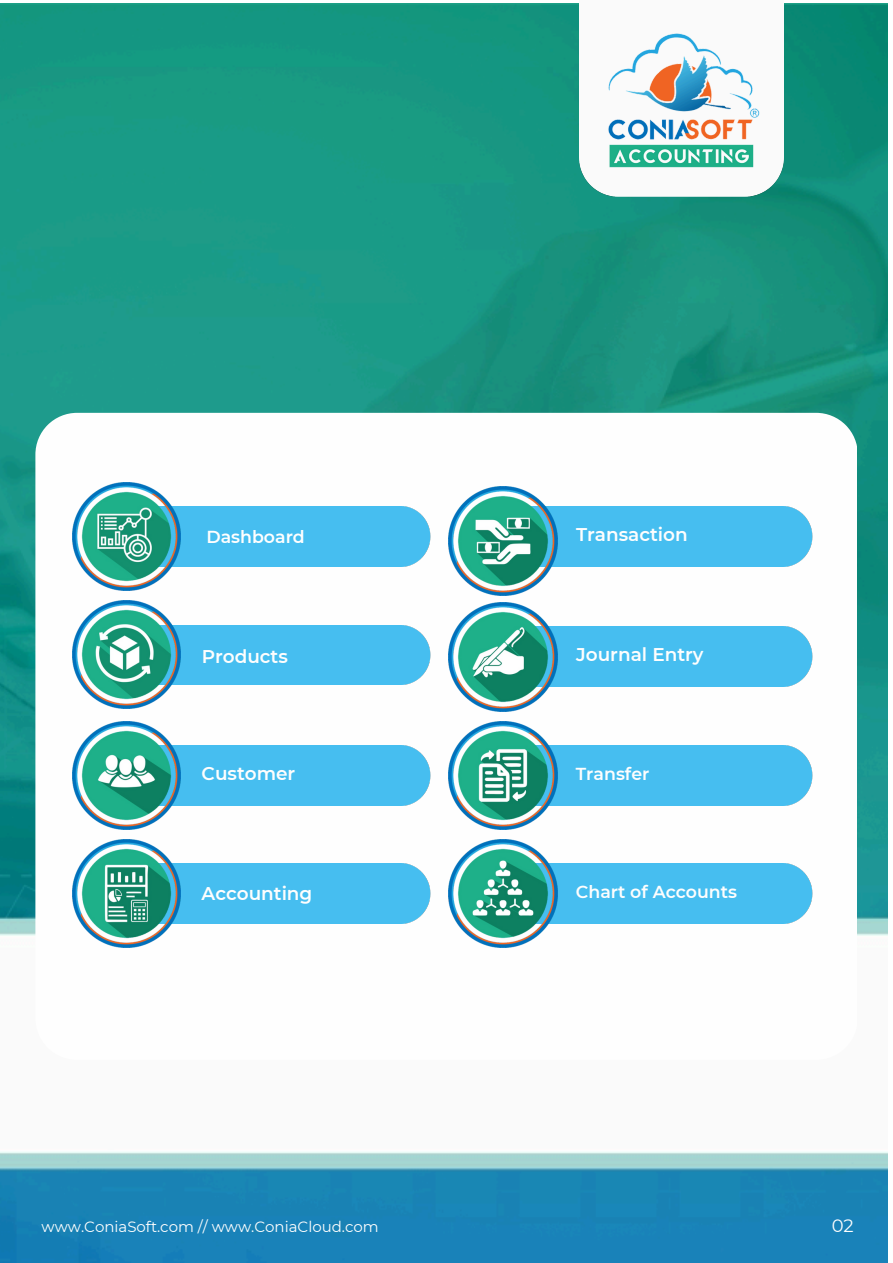
<style>
.page{position:relative;width:893px;height:1263px;background:#fff}
.page>*{position:absolute;margin:0;border:0;box-sizing:border-box;transform-origin:0 0}
.t1{font:600 18.45px "Montserrat";color:#fefefe}
.t2{font:17.92px "Montserrat";color:#fefefe}
.t3{font:600 17.33px "Montserrat";color:#fefefe}
.t4{font:600 17.33px "Montserrat";color:#fff}
.t5{font:15px "Montserrat";color:#fefefe}
</style>
<div class="page">
<img style="left:0;top:4px;width:888px;height:1259px">
<svg style="left:35px;top:413px;width:822px;height:647px"></svg>
<div style="left:180px;top:625px;width:250px;height:60px;background:#46bef0"></div>
<div style="left:180px;top:745px;width:250px;height:60px;background:#46bef0"></div>
<div style="left:180px;top:863px;width:250px;height:60px;background:#46bef0"></div>
<div style="left:557px;top:507px;width:255px;height:59px;background:#46bef0"></div>
<div style="left:557px;top:627px;width:255px;height:59px;background:#46bef0"></div>
<div style="left:557px;top:745px;width:255px;height:60px;background:#46bef0"></div>
<div style="left:557px;top:863px;width:255px;height:60px;background:#46bef0"></div>
<div style="left:180px;top:507px;width:250px;height:59px;background:#46bef0"></div>
<img style="left:72px;top:601px;width:108px;height:108px">
<img style="left:72px;top:482px;width:108px;height:108px">
<img style="left:72px;top:721px;width:108px;height:108px">
<img style="left:72px;top:839px;width:108px;height:108px">
<img style="left:449px;top:602px;width:108px;height:109px">
<img style="left:449px;top:487px;width:108px;height:108px">
<img style="left:449px;top:839px;width:108px;height:109px">
<img style="left:449px;top:721px;width:108px;height:109px">
<img style="left:579px;top:4px;width:204px;height:192px">
<img style="left:531px;top:10px;width:305px;height:178px">
<h1 class="t4" style="left:206px;top:526px;width:100px">Dashboard</h1>
<h1 class="t1" style="left:576px;top:523px;width:113px">Transaction</h1>
<h1 class="t1" style="left:202px;top:645px;width:88px">Products</h1>
<p class="t1" style="left:576px;top:643px;width:129px">Journal Entry</p>
<p class="t1" style="left:202px;top:762px;width:95px">Customer</p>
<p class="t3" style="left:576px;top:764px;width:75px">Transfer</p>
<p class="t1" style="left:202px;top:882px;width:112px">Accounting</p>
<p class="t3" style="left:576px;top:881px;width:163px">Chart of Accounts</p>
<p class="t5" style="left:42px;top:1217px;width:339px">www.ConiaSoft.com // www.ConiaCloud.com</p>
<p class="t2" style="left:831px;top:1214px;width:24px">02</p>
</div>
